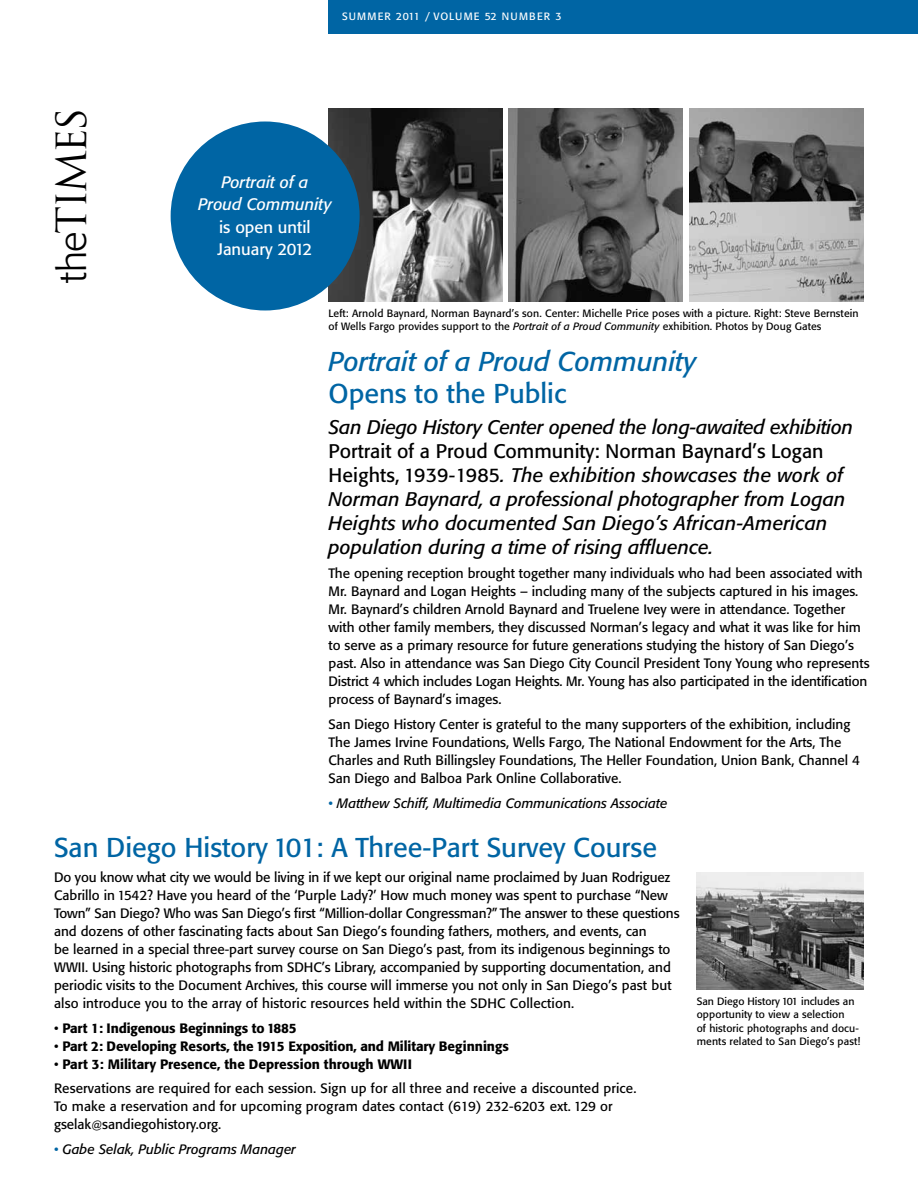
<style>
.page{position:relative;width:918px;height:1188px;background:#fff}
.page>*{position:absolute;margin:0;border:0;box-sizing:border-box;transform-origin:0 0}
.t1{font:40.5px "Trajan";letter-spacing:-.07em;color:#000}
.t2{font:27px "Formata";color:#0065a4}
.t3{font:italic 27px "Formata";color:#0065a4}
.t4{font:italic 19.5px/24px "Formata";color:#000}
.t5{font:italic 16.5px/22.5px "Formata";color:#fff;text-align:center}
.t6{font:16.5px/22.5px "Formata";color:#fff}
.t7{font:13.5px/18px "Formata";color:#000}
.t8{font:500 13.5px "Formata";letter-spacing:-.01em;color:#000}
.t9{font:italic 13.5px "Formata";color:#000}
.t10{font:10.5px/13.5px "Formata";letter-spacing:.01em;color:#000}
.t11{font:10.5px "Formata";letter-spacing:.1em;color:#fff}
.s1{font-family:"Formata";font-weight:300;font-size:39px}
.s2{font-style:italic}
.s3{font-style:normal}
.s4{color:#0065a4}
.s5{font-weight:400}
.s6{font-weight:500}
.s7{font-size:12px}
</style>
<div class="page">
<img style="left:328px;top:108px;width:174px;height:194px">
<img style="left:697px;top:872px;width:167px;height:118px">
<img style="left:509px;top:108px;width:174px;height:194px">
<img style="left:689px;top:108px;width:175px;height:194px">
<div style="left:171px;top:122px;width:189px;height:188px;background:#0065a4;border-radius:50%"></div>
<div style="left:328px;top:0;width:590px;height:34px;background:#0065a4"></div>
<h1 class="t1" style="left:47px;top:283px;width:176px;rotate:-90deg"><span class="s1">the</span>TIMES</h1>
<p class="t11" style="left:342px;top:10px;width:221px">SUMMER 2011 / VOLUME 52 NUMBER 3</p>
<p class="t5" style="left:198px;top:171px;width:135px">Portrait of a<br>Proud Community</p>
<p class="t6" style="left:218px;top:216px;width:96px">is open until<br>January 2012</p>
<p class="t10" style="left:328px;top:306px;width:532px">Left: Arnold Baynard, Norman Baynard’s son. Center: Michelle Price poses with a picture. Right: Steve Bernstein of Wells Fargo provides support to the <span class="s2">Portrait of a Proud Community</span> exhibition. Photos by Doug Gates</p>
<h2 class="t3" style="left:328px;top:346px;width:369px">Portrait of a Proud Community</h2>
<h2 class="t2" style="left:328px;top:377px;width:239px">Opens to the Public</h2>
<h3 class="t4" style="left:328px;top:415px;width:526px">San Diego History Center opened the long-awaited exhibition</h3>
<p class="t4" style="left:328px;top:439px;width:518px"><span class="s3">Portrait of a Proud Community: Norman Baynard’s Logan Heights, 1939-1985</span>. The exhibition showcases the work of Norman Baynard, a professional photographer from Logan Heights who documented San Diego’s African-American population during a time of rising affluence.</p>
<p class="t7" style="left:328px;top:565px;width:543px">The opening reception brought together many individuals who had been associated with Mr. Baynard and Logan Heights – including many of the subjects captured in his images.<br>Mr. Baynard’s children Arnold Baynard and Truelene Ivey were in attendance. Together with other family members, they discussed Norman’s legacy and what it was like for him to serve as a primary resource for future generations studying the history of San Diego’s past. Also in attendance was San Diego City Council President Tony Young who represents District 4 which includes Logan Heights. Mr. Young has also participated in the identification process of Baynard’s images.</p>
<p class="t7" style="left:328px;top:715px;width:533px">San Diego History Center is grateful to the many supporters of the exhibition, including The James Irvine Foundations, Wells Fargo, The National Endowment for the Arts, The Charles and Ruth Billingsley Foundations, The Heller Foundation, Union Bank, Channel 4<br>San Diego and Balboa Park Online Collaborative.</p>
<p class="t9" style="left:328px;top:795px;width:340px"><span class="s4">•</span> Matthew Schiff, Multimedia Communications Associate</p>
<h2 class="t2" style="left:54px;top:831px;width:605px">San Diego History 101: A Three-Part Survey Course</h2>
<p class="t7" style="left:54px;top:868px;width:627px">Do you know what city we would be living in if we kept our original name proclaimed by Juan Rodriguez Cabrillo in 1542? Have you heard of the ‘Purple Lady?’ How much money was spent to purchase “New Town” San Diego? Who was San Diego’s first “Million-dollar Congressman?” The answer to these questions and dozens of other fascinating facts about San Diego’s founding fathers, mothers, and events, can<br>be learned in a special three-part survey course on San Diego’s past, from its indigenous beginnings to WWII. Using historic photographs from SDHC’s Library, accompanied by supporting documentation, and periodic visits to the Document Archives, this course will immerse you not only in San Diego’s past but also introduce you to the array of historic resources held within the SDHC Collection.</p>
<p class="t8" style="left:54px;top:1020px;width:244px"><span class="s5">•</span> Part 1: Indigenous Beginnings to 1885</p>
<p class="t8" style="left:54px;top:1038px;width:456px"><span class="s5">•</span> Part 2: Developing Resorts, the 1915 Exposition, and Military Beginnings</p>
<p class="t7" style="left:54px;top:1052px;width:584px;line-height:24.8px">• <span class="s6">Part 3: Military Presence, the Depression through WWII<br></span>Reservations are required for each session. Sign up for all three and receive a discounted price.</p>
<p class="t7" style="left:54px;top:1098px;width:560px">To make a reservation and for upcoming program dates contact (619) 232-6203 ext. 129 or gselak<span class="s7">@</span>sandiegohistory.org.</p>
<p class="t9" style="left:54px;top:1141px;width:244px"><span class="s4">•</span> Gabe Selak, Public Programs Manager</p>
<p class="t10" style="left:697px;top:994px;width:165px">San Diego History 101 includes an opportunity to view a selection<br>of historic photographs and docu&shy;ments related to San Diego’s past!</p>
</div>
